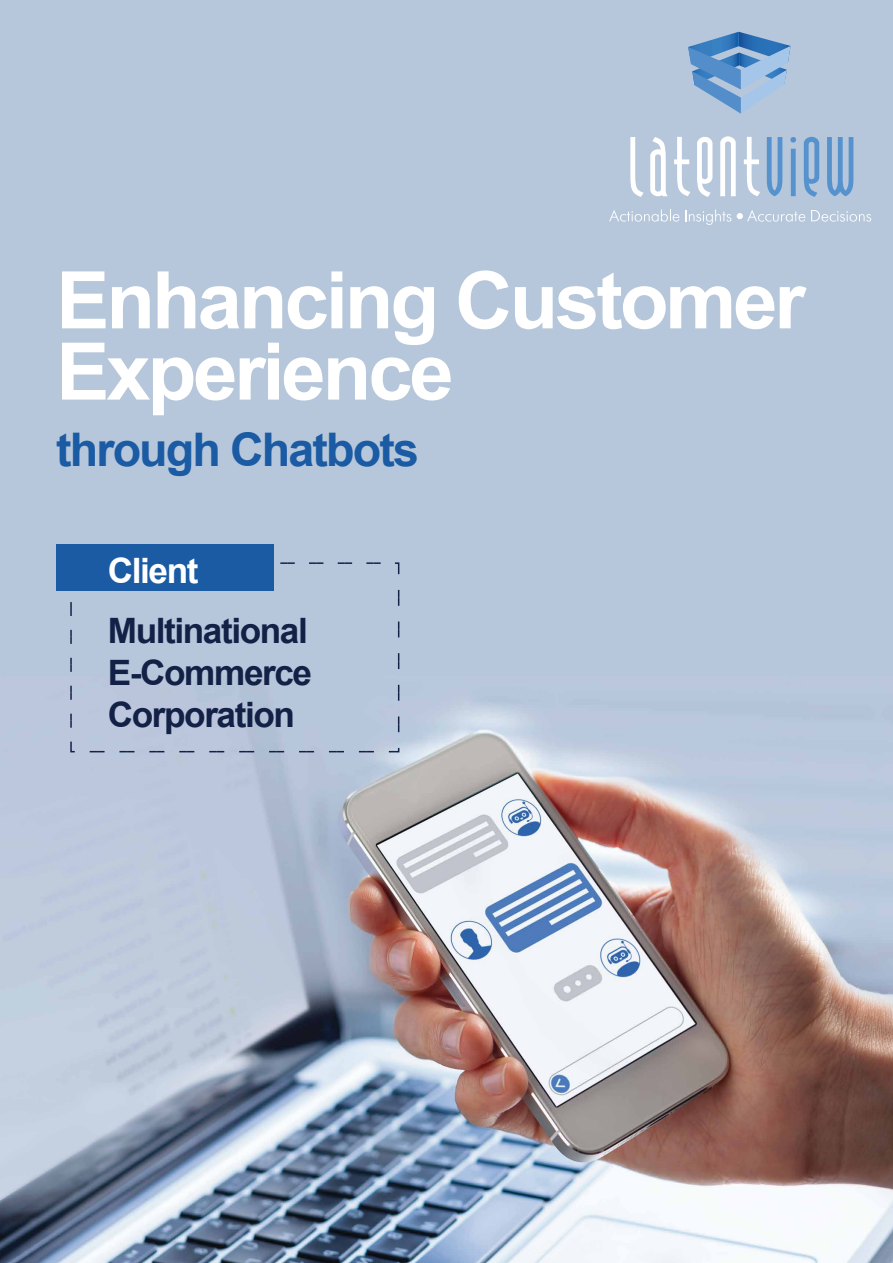
<style>
.page{position:relative;width:893px;height:1263px;background:#fff}
.page>*{position:absolute;margin:0;border:0;box-sizing:border-box;transform-origin:0 0}
.t1{font:700 79.5px/71.2px "Arial";letter-spacing:-.04em;color:#fff}
.t2{font:700 46.35px "Arial";letter-spacing:-.04em;color:#1a5ba4}
.t3{font:700 34.95px/42px "Arial";letter-spacing:-.04em;color:#142147}
.t4{font:700 34.95px "Arial";letter-spacing:-.04em;color:#fff}
</style>
<div class="page">
<img style="left:0;top:0;width:893px;height:1263px">
<svg style="left:688px;top:32px;width:102px;height:82px;background:#82a9d2"></svg>
<svg style="left:630px;top:137px;width:14px;height:60px"></svg>
<svg style="left:650px;top:137px;width:18px;height:59px"></svg>
<svg style="left:674px;top:137px;width:16px;height:59px"></svg>
<svg style="left:697px;top:137px;width:15px;height:60px"></svg>
<svg style="left:720px;top:136px;width:16px;height:60px"></svg>
<svg style="left:744px;top:137px;width:16px;height:59px"></svg>
<svg style="left:767px;top:137px;width:15px;height:59px"></svg>
<svg style="left:790px;top:137px;width:6px;height:59px"></svg>
<svg style="left:804px;top:137px;width:15px;height:60px"></svg>
<svg style="left:827px;top:137px;width:26px;height:59px;background:#80a9d3"></svg>
<svg style="left:609px;top:209px;width:70px;height:13px"></svg>
<svg style="left:685px;top:209px;width:46px;height:16px"></svg>
<svg style="left:737px;top:210px;width:68px;height:12px"></svg>
<svg style="left:811px;top:210px;width:60px;height:12px"></svg>
<svg style="left:70px;top:595px;width:6px;height:158px"></svg>
<svg style="left:82px;top:746px;width:318px;height:7px;background:#a7b3ca"></svg>
<div style="left:256px;top:562px;width:144px;height:178px;background:#b6c7db"></div>
<div style="left:56px;top:545px;width:217px;height:46px;background:#1a5ba4"></div>
<h1 class="t1" style="left:56px;top:266px;width:751px">Enhancing Customer<br>Experience</h1>
<h2 class="t2" style="left:56px;top:417px;width:364px">through Chatbots</h2>
<p class="t4" style="left:108px;top:546px;width:92px">Client</p>
<p class="t3" style="left:108px;top:610px;width:206px">Multinational<br>E-Commerce<br>Corporation</p>
</div>
